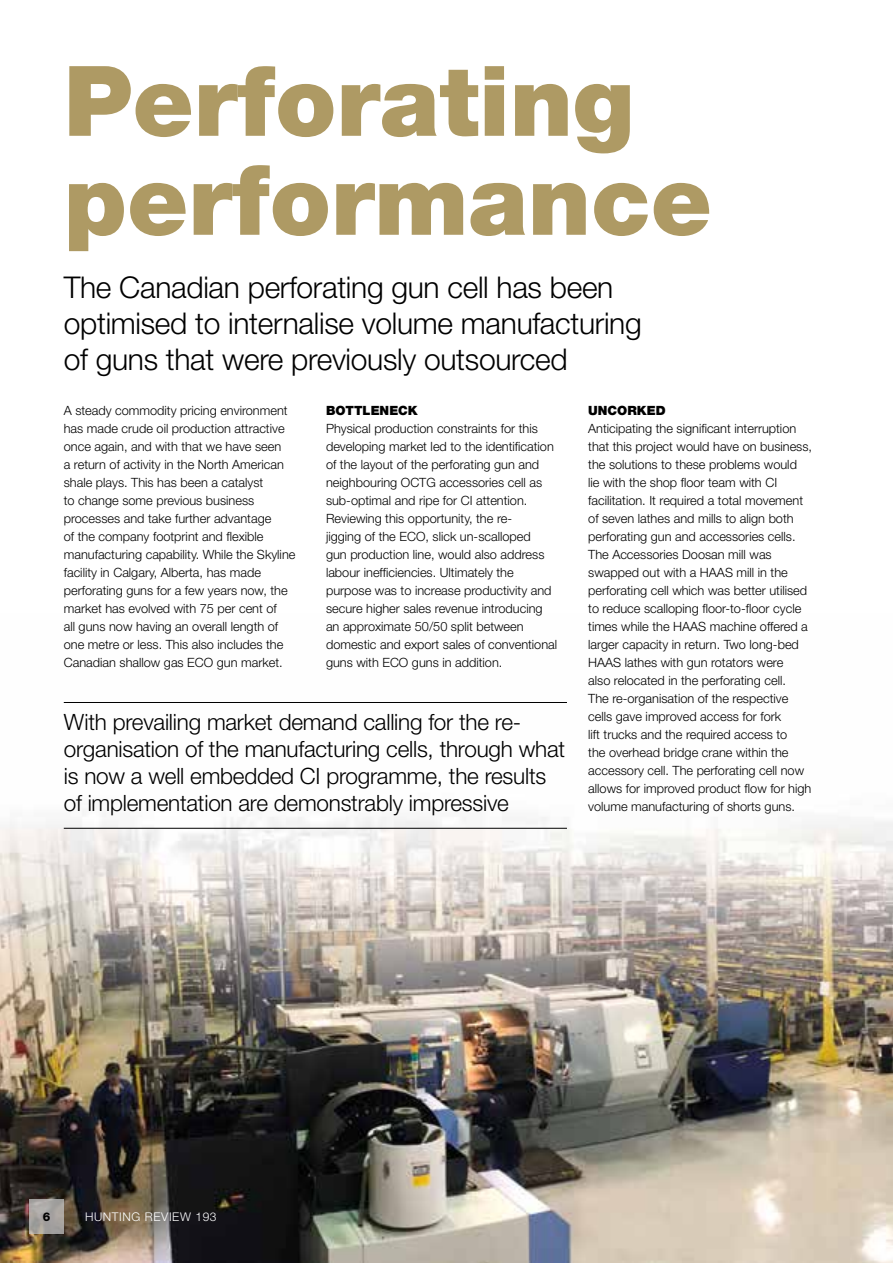
<style>
.page{position:relative;width:893px;height:1263px;background:#fff}
.page>*{position:absolute;margin:0;border:0;box-sizing:border-box;transform-origin:0 0}
.t1{font:900 97.5px/99px "Helvetica Neue LT Pro";color:#ae9a64}
.t2{font:300 30px/36px "Helvetica Neue LT Pro";letter-spacing:-.01em;color:#000}
.t3{font:300 22.5px/27px "Helvetica Neue LT Pro";letter-spacing:-.01em;color:#000}
.t4{font:300 12.75px/18px "Helvetica Neue LT Pro";color:#000}
.t5{font:900 12.75px "Helvetica Neue LT Pro";color:#000}
.t6{font:300 12px "Helvetica Neue LT Pro";letter-spacing:.05em;color:#fff}
.t7{font:800 12px "Helvetica Neue LT Pro";color:#000}
</style>
<div class="page">
<img style="left:0;top:702px;width:893px;height:561px">
<hr style="left:64px;top:702px;width:503px;height:1px;background:#000">
<hr style="left:64px;top:828px;width:503px;height:1px;background:#000">
<svg style="left:30px;top:1199px;width:34px;height:34px"></svg>
<h1 class="t1" style="left:64px;top:51px;width:650px">Perforating performance</h1>
<h2 class="t2" style="left:64px;top:268px;width:579px">The Canadian perforating gun cell has been optimised to internalise volume manufacturing of guns that were previously outsourced</h2>
<p class="t4" style="left:64px;top:401px;width:233px">A steady commodity pricing environment has made crude oil production attractive once again, and with that we have seen<br>a return of activity in the North American shale plays. This has been a catalyst<br>to change some previous business processes and take further advantage<br>of the company footprint and flexible manufacturing capability. While the Skyline facility in Calgary, Alberta, has made perforating guns for a few years now, the market has evolved with 75 per cent of<br>all guns now having an overall length of one metre or less. This also includes the Canadian shallow gas ECO gun market.</p>
<p class="t5" style="left:326px;top:403px;width:93px">BOTTLENECK</p>
<p class="t4" style="left:326px;top:419px;width:233px">Physical production constraints for this developing market led to the identification of the layout of the perforating gun and neighbouring OCTG accessories cell as sub-optimal and ripe for CI attention.<br>Reviewing this opportunity, the re-<br>jigging of the ECO, slick un-scalloped<br>gun production line, would also address labour inefficiencies. Ultimately the purpose was to increase productivity and secure higher sales revenue introducing an approximate 50/50 split between domestic and export sales of conventional guns with ECO guns in addition.</p>
<h3 class="t3" style="left:64px;top:708px;width:503px">With prevailing market demand calling for the re&shy;organisation of the manufacturing cells, through what is now a well embedded CI programme, the results of implementation are demonstrably impressive</h3>
<p class="t5" style="left:588px;top:403px;width:79px">UNCORKED</p>
<p class="t4" style="left:588px;top:419px;width:225px">Anticipating the significant interruption that this project would have on business, the solutions to these problems would<br>lie with the shop floor team with CI facilitation. It required a total movement of seven lathes and mills to align both perforating gun and accessories cells.<br>The Accessories Doosan mill was swapped out with a HAAS mill in the perforating cell which was better utilised to reduce scalloping floor-to-floor cycle times while the HAAS machine offered a larger capacity in return. Two long-bed HAAS lathes with gun rotators were<br>also relocated in the perforating cell.<br>The re-organisation of the respective cells gave improved access for fork<br>lift trucks and the required access to<br>the overhead bridge crane within the accessory cell. The perforating cell now allows for improved product flow for high volume manufacturing of shorts guns.</p>
<p class="t7" style="left:43px;top:1209px;width:9px">6</p>
<p class="t6" style="left:85px;top:1209px;width:133px">HUNTING REVIEW 193</p>
</div>
